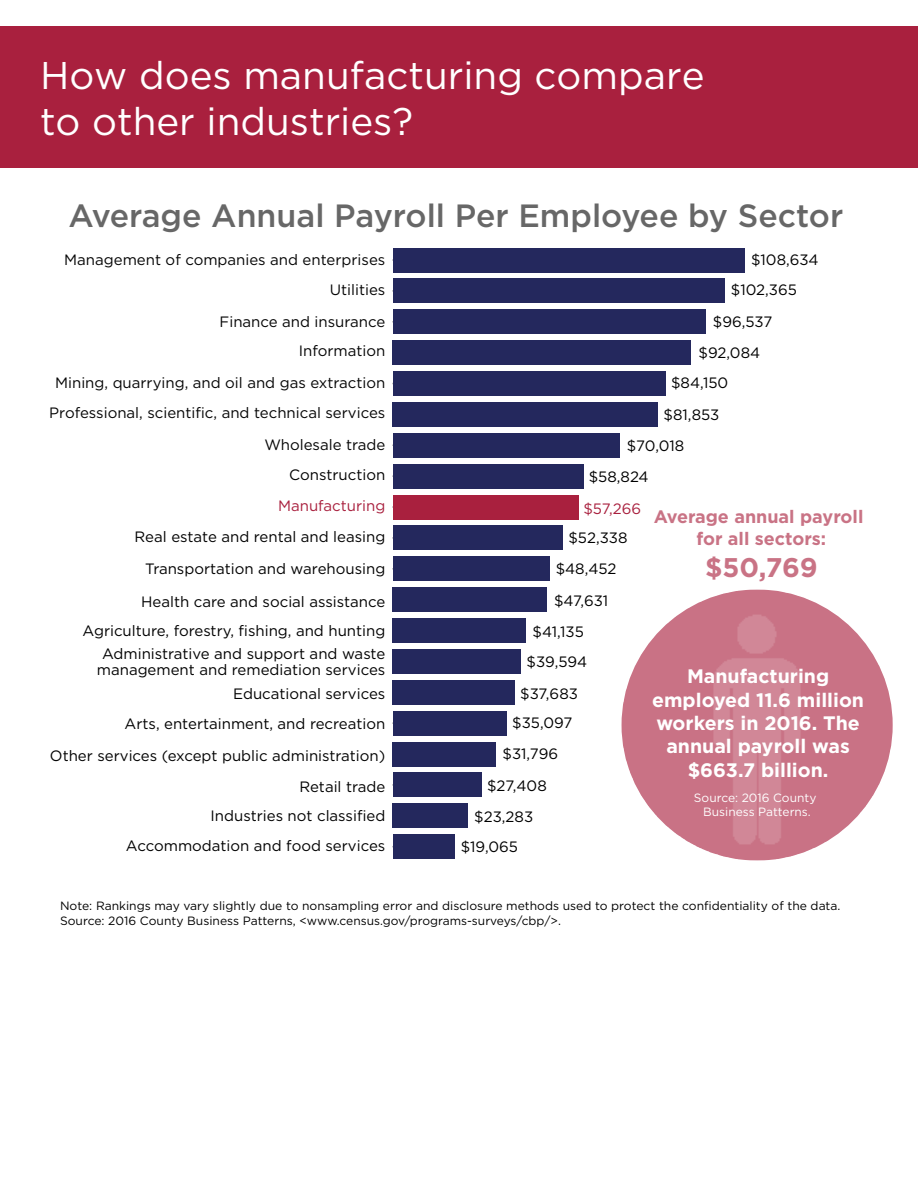
<style>
.page{position:relative;width:918px;height:1188px;background:#fff}
.page>*{position:absolute;margin:0;border:0;box-sizing:border-box;transform-origin:0 0}
.t1{font:38.55px/46.3px "Gotham";color:#fff}
.t2{font:500 32.1px "Gotham";color:#676767}
.t3{font:700 27px "Gotham";color:#c97385}
.t4{font:700 19.5px/23.4px "Gotham";color:#fff;text-align:center}
.t5{font:700 18px/21.6px "Gotham";color:#c97385;text-align:center}
.t6{font:15px/16px "Gotham";color:#020202;text-align:center}
.t7{font:15px "Gotham";color:#050505}
.t8{font:15px/30.3px "Gotham";color:#000}
.t9{font:15px/31px "Gotham";color:#a9203e;text-align:right}
.t10{font:12px/14.4px "Gotham";color:#000}
.t11{font:12px/14.4px "Gotham";color:#fff;text-align:center}
.s1{color:#020202}
</style>
<div class="page">
<div style="left:0;top:27px;width:918px;height:141px;background:#a9203e"></div>
<div style="left:393px;top:248px;width:352px;height:24px;background:#24285d"></div>
<div style="left:393px;top:279px;width:331px;height:24px;background:#24285d"></div>
<div style="left:393px;top:309px;width:313px;height:25px;background:#24285d"></div>
<div style="left:393px;top:340px;width:298px;height:25px;background:#24285d"></div>
<div style="left:393px;top:371px;width:272px;height:25px;background:#24285d"></div>
<div style="left:393px;top:402px;width:265px;height:25px;background:#24285d"></div>
<div style="left:393px;top:433px;width:227px;height:25px;background:#24285d"></div>
<div style="left:393px;top:464px;width:190px;height:25px;background:#24285d"></div>
<div style="left:393px;top:495px;width:185px;height:24px;background:#a9203e"></div>
<div style="left:393px;top:526px;width:169px;height:24px;background:#24285d"></div>
<div style="left:393px;top:556px;width:157px;height:25px;background:#24285d"></div>
<div style="left:393px;top:587px;width:154px;height:25px;background:#24285d"></div>
<div style="left:393px;top:618px;width:133px;height:25px;background:#24285d"></div>
<div style="left:393px;top:649px;width:128px;height:25px;background:#24285d"></div>
<div style="left:393px;top:680px;width:122px;height:25px;background:#24285d"></div>
<div style="left:393px;top:711px;width:113px;height:25px;background:#24285d"></div>
<div style="left:393px;top:742px;width:103px;height:24px;background:#24285d"></div>
<div style="left:393px;top:773px;width:89px;height:24px;background:#24285d"></div>
<div style="left:393px;top:803px;width:75px;height:25px;background:#24285d"></div>
<div style="left:393px;top:834px;width:62px;height:25px;background:#24285d"></div>
<img style="left:622px;top:589px;width:271px;height:272px;border-radius:136px">
<h1 class="t1" style="left:40px;top:51px;width:666px">How does manufacturing compare to other industries?</h1>
<p class="t2" style="left:68px;top:194px;width:776px">Average Annual Payroll Per Employee by Sector</p>
<p class="t7" style="left:64px;top:250px;width:323px">Management of companies and enterprises</p>
<p class="t8" style="left:731px;top:244px;width:89px;text-indent:20px">$108,634 $102,365</p>
<p class="t8" style="left:713px;top:307px;width:61px">$96,537</p>
<p class="t8" style="left:699px;top:337px;width:63px">$92,084</p>
<p class="t8" style="left:671px;top:368px;width:59px">$84,150</p>
<p class="t8" style="left:664px;top:400px;width:57px">$81,853</p>
<p class="t8" style="left:627px;top:430px;width:59px">$70,018</p>
<p class="t8" style="left:589px;top:462px;width:61px">$58,824</p>
<p class="t9" style="left:583px;top:493px;width:59px">$57,266</p>
<p class="t8" style="left:568px;top:523px;width:61px">$52,338</p>
<p class="t8" style="left:556px;top:554px;width:62px">$48,452</p>
<p class="t8" style="left:554px;top:585px;width:56px">$47,631</p>
<p class="t8" style="left:533px;top:617px;width:53px">$41,135</p>
<p class="t8" style="left:527px;top:646px;width:62px">$39,594</p>
<p class="t8" style="left:512px;top:679px;width:67px;line-height:29px;text-align:center">$37,683 $35,097</p>
<p class="t8" style="left:487px;top:738px;width:72px;line-height:31.7px;text-indent:15px">$31,796 $27,408</p>
<p class="t7" style="left:330px;top:280px;width:57px">Utilities</p>
<p class="t7" style="left:220px;top:312px;width:167px">Finance and insurance</p>
<p class="t7" style="left:299px;top:341px;width:88px">Information</p>
<p class="t7" style="left:55px;top:374px;width:332px">Mining, quarrying, and oil and gas extraction</p>
<p class="t7" style="left:49px;top:403px;width:338px">Professional, scientific, and technical services</p>
<p class="t7" style="left:264px;top:435px;width:122px">Wholesale trade</p>
<p class="t9" style="left:278px;top:458px;width:109px"><span class="s1">Construction<br></span>Manufacturing</p>
<p class="t5" style="left:654px;top:506px;width:211px">Average annual payroll for all sectors:</p>
<p class="t3" style="left:705px;top:550px;width:114px">$50,769</p>
<p class="t6" style="left:135px;top:528px;width:252px">Real estate and rental and leasing</p>
<p class="t6" style="left:145px;top:560px;width:242px">Transportation and warehousing</p>
<p class="t6" style="left:141px;top:593px;width:246px">Health care and social assistance</p>
<p class="t6" style="left:83px;top:622px;width:304px">Agriculture, forestry, fishing, and hunting</p>
<p class="t6" style="left:97px;top:645px;width:290px">Administrative and support and waste management and remediation services</p>
<p class="t4" style="left:652px;top:664px;width:213px">Manufacturing employed 11.6 million workers in 2016. The annual payroll was $663.7 billion.</p>
<p class="t11" style="left:694px;top:790px;width:124px">Source: 2016 County<br>Business Patterns.</p>
<p class="t6" style="left:233px;top:685px;width:154px">Educational services</p>
<p class="t6" style="left:125px;top:716px;width:262px">Arts, entertainment, and recreation</p>
<p class="t6" style="left:50px;top:748px;width:337px">Other services (except public administration)</p>
<p class="t6" style="left:299px;top:778px;width:87px">Retail trade</p>
<p class="t6" style="left:211px;top:807px;width:176px">Industries not classified</p>
<p class="t8" style="left:474px;top:801px;width:61px">$23,283</p>
<p class="t6" style="left:126px;top:837px;width:261px">Accommodation and food services</p>
<p class="t8" style="left:461px;top:831px;width:59px">$19,065</p>
<p class="t10" style="left:60px;top:899px;width:782px">Note: Rankings may vary slightly due to nonsampling error and disclosure methods used to protect the confidentiality of the data.<br>Source: 2016 County Business Patterns, &lt;www.census.gov/programs-surveys/cbp/&gt;.</p>
</div>
